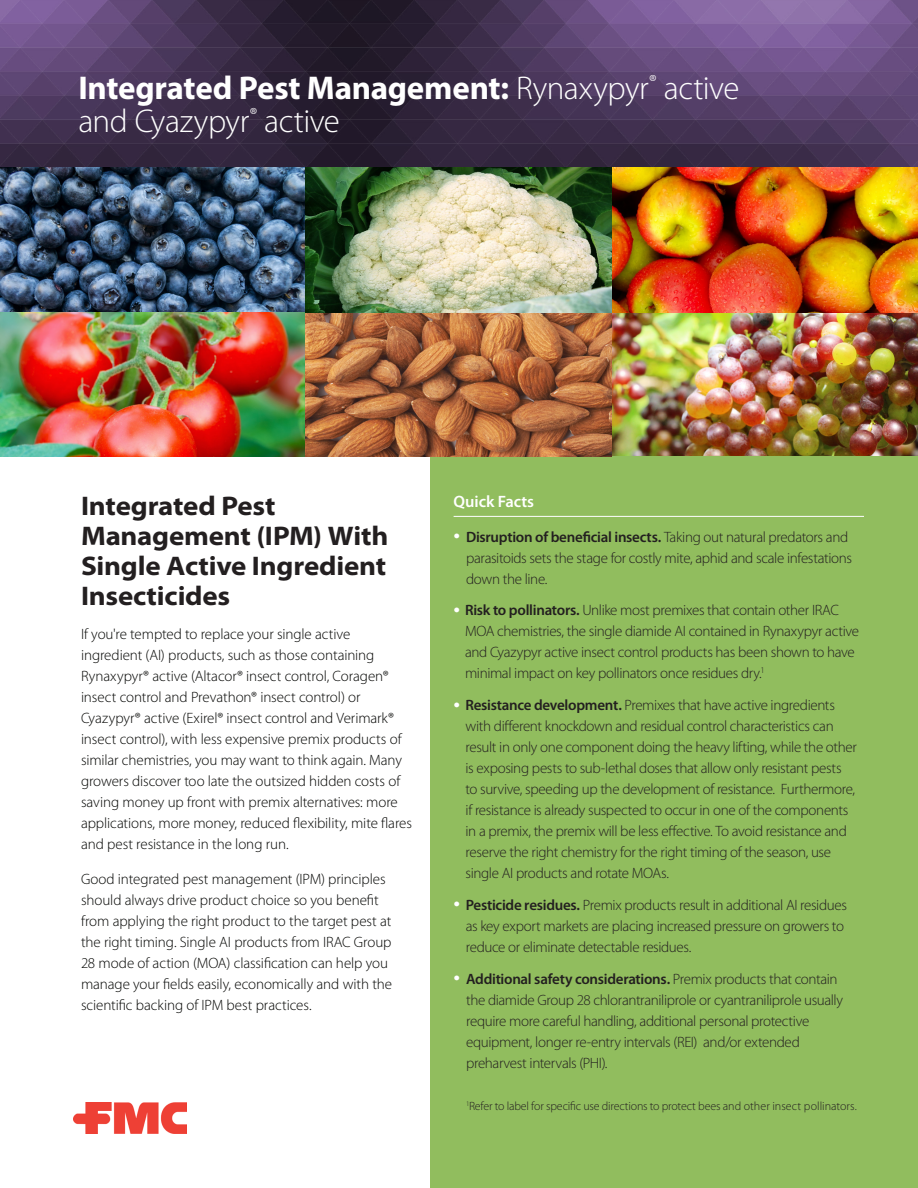
<style>
.page{position:relative;width:918px;height:1188px;background:#fff}
.page>*{position:absolute;margin:0;border:0;box-sizing:border-box;transform-origin:0 0}
.Mast_header{font:300 33px/33px "Myriad Pro";letter-spacing:-.015em;color:#fff}
.t1{font:700 semi-expanded 27px/30px "Myriad Pro";letter-spacing:-.01em;color:#231f20}
.Green_subheaders_w_r{font:600 16.5px "Myriad Pro";letter-spacing:-.005em;color:#fff}
.body_text{font:300 15px/21px "Myriad Pro";letter-spacing:-.025em;color:#231f20}
.t2{font:300 15px/21px "Myriad Pro";letter-spacing:-.005em;color:#040503}
.body_text-2{font:300 12px "Myriad Pro";letter-spacing:-.005em;color:#231f20}
.s1{font-weight:700}
.s2{font-size:27px;color:#fff}
.s3{font-weight:600}
</style>
<div class="page">
<img style="left:0;top:0;width:918px;height:457px">
<div style="left:430px;top:457px;width:488px;height:731px;background:#91bd5e"></div>
<img style="left:74px;top:1102px;width:113px;height:32px">
<hr style="left:454px;top:516px;width:410px;height:1px;background:#fff">
<p class="Mast_header" style="left:78px;top:71px;width:663px"><span class="s1">Integrated Pest Management:</span> Rynaxypyr<sup>®</sup> active and Cyazypyr<sup>®</sup> active</p>
<p class="t1" style="left:81px;top:490px;width:309px">Integrated Pest<br>Management (IPM) With<br>Single Active Ingredient<br>Insecticides</p>
<p class="t2" style="left:81px;top:624px;width:333px">If you're tempted to replace your single active ingredient (AI) products, such as those containing Rynaxypyr® active (Altacor® insect control, Coragen® insect control and Prevathon® insect control) or Cyazypyr® active (Exirel® insect control and Verimark® insect control), with less expensive premix products of similar chemistries, you may want to think again. Many growers discover too late the outsized hidden costs of saving money up front with premix alternatives: more applications, more money, reduced flexibility, mite flares and pest resistance in the long run.</p>
<p class="t2" style="left:81px;top:868px;width:313px">Good integrated pest management (IPM) principles should always drive product choice so you benefit from applying the right product to the target pest at the right timing. Single AI products from IRAC Group 28 mode of action (MOA) classification can help you manage your fields easily, economically and with the scientific backing of IPM best practices.</p>
<p class="Green_subheaders_w_r" style="left:454px;top:491px;width:82px">Quick Facts</p>
<p class="body_text" style="left:466px;top:526px;width:387px;text-indent:-12px"><span class="s2">•</span> <span class="s3">Disruption of beneficial insects.</span> Taking out natural predators and parasitoids sets the stage for costly mite, aphid and scale infestations down the line.</p>
<p class="body_text" style="left:465px;top:600px;width:396px;text-indent:-12px"><span class="s2">•</span> <span class="s3">Risk to pollinators.</span> Unlike most premixes that contain other IRAC MOA chemistries, the single diamide AI contained in Rynaxypyr active and Cyazypyr active insect control products has been shown to have minimal impact on key pollinators once residues dry.<sup>1</sup></p>
<p class="body_text" style="left:466px;top:694px;width:393px;text-indent:-12px"><span class="s2">•</span> <span class="s3">Resistance development.</span> Premixes that have active ingredients with different knockdown and residual control characteristics can result in only one component doing the heavy lifting, while the other is exposing pests to sub-lethal doses that allow only resistant pests to survive, speeding up the development of resistance. Furthermore, if resistance is already suspected to occur in one of the components in a premix, the premix will be less effective. To avoid resistance and reserve the right chemistry for the right timing of the season, use single AI products and rotate MOAs.</p>
<p class="body_text" style="left:466px;top:894px;width:383px;text-indent:-12px"><span class="s2">•</span> <span class="s3">Pesticide residues.</span> Premix products result in additional AI residues as key export markets are placing increased pressure on growers to reduce or eliminate detectable residues.</p>
<p class="body_text" style="left:466px;top:968px;width:379px;text-indent:-12px"><span class="s2">•</span> <span class="s3">Additional safety considerations.</span> Premix products that contain the diamide Group 28 chlorantraniliprole or cyantraniliprole usually require more careful handling, additional personal protective equipment, longer re-entry intervals (REI) and/or extended preharvest intervals (PHI).</p>
<p class="body_text-2" style="left:466px;top:1098px;width:392px"><sup>1</sup>Refer to label for specific use directions to protect bees and other insect pollinators.</p>
</div>
